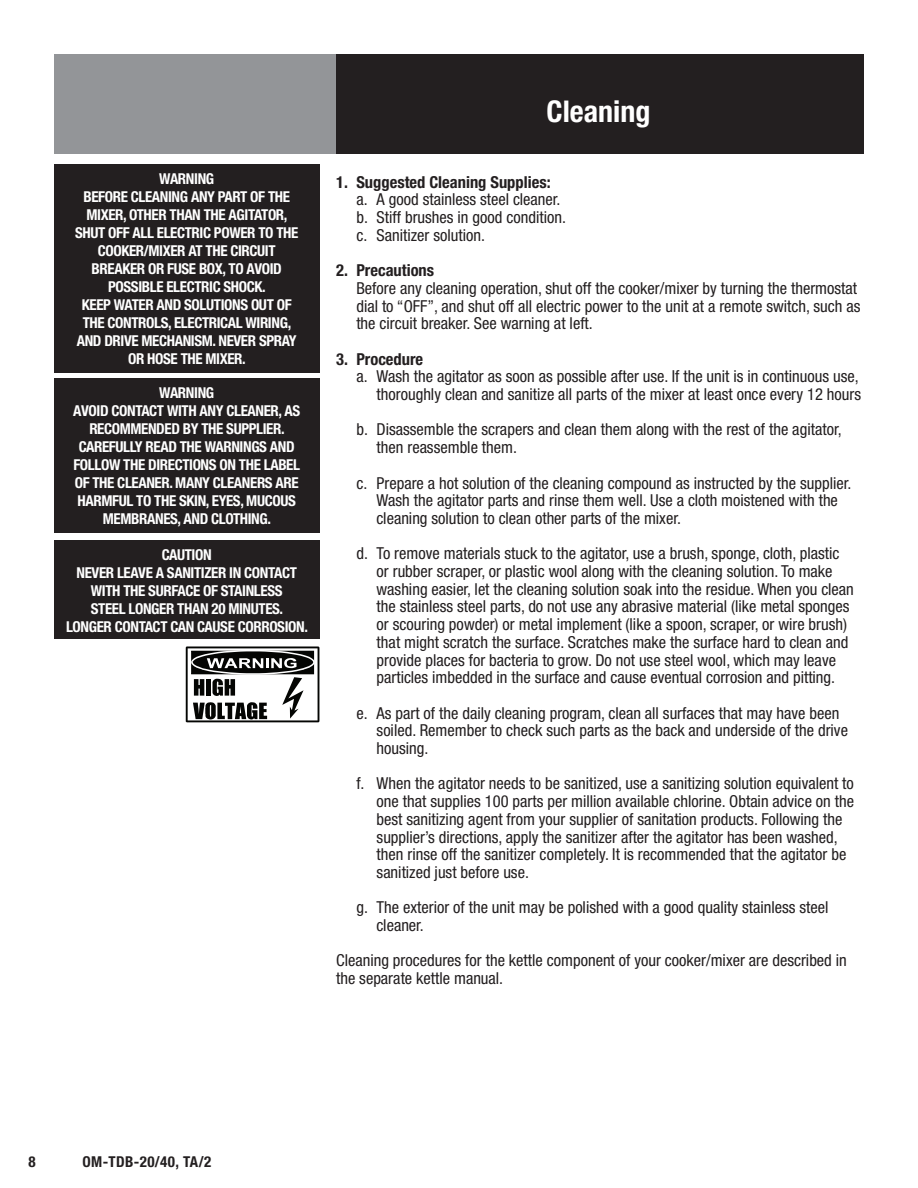
<style>
.page{position:relative;width:918px;height:1188px;background:#fff}
.page>*{position:absolute;margin:0;border:0;box-sizing:border-box;transform-origin:0 0}
.t1{font:700 condensed 30px "Helvetica Neue";color:#fff}
.t2{font:condensed 16.5px/17.7px "Helvetica Neue";color:#231f20}
.t3{font:700 condensed 16.5px "Helvetica Neue";color:#231f20}
.t4{font:700 condensed 15px/18px "Helvetica Neue";letter-spacing:-.025em;color:#fff;text-align:center}
.t5{font:700 condensed 15px "Helvetica Neue";letter-spacing:.025em;color:#231f20}
</style>
<div class="page">
<div style="left:54px;top:164px;width:266px;height:208px;background:#231f20"></div>
<div style="left:333px;top:54px;width:531px;height:99px;background:#231f20"></div>
<div style="left:54px;top:54px;width:282px;height:99px;background:#939598"></div>
<div style="left:54px;top:379px;width:266px;height:154px;background:#231f20"></div>
<div style="left:54px;top:540px;width:266px;height:99px;background:#231f20"></div>
<svg style="left:186px;top:646px;width:133px;height:76px"></svg>
<p class="t4" style="left:75px;top:169px;width:225px">WARNING<br>BEFORE CLEANING ANY PART OF THE<br>MIXER, OTHER THAN THE AGITATOR,<br>SHUT OFF ALL ELECTRIC POWER TO THE<br>COOKER/MIXER AT THE CIRCUIT<br>BREAKER OR FUSE BOX, TO AVOID<br>POSSIBLE ELECTRIC SHOCK.<br>KEEP WATER AND SOLUTIONS OUT OF<br>THE CONTROLS, ELECTRICAL WIRING,<br>AND DRIVE MECHANISM. NEVER SPRAY<br>OR HOSE THE MIXER.</p>
<p class="t4" style="left:73px;top:384px;width:228px">WARNING<br>AVOID CONTACT WITH ANY CLEANER, AS<br>RECOMMENDED BY THE SUPPLIER.<br>CAREFULLY READ THE WARNINGS AND<br>FOLLOW THE DIRECTIONS ON THE LABEL<br>OF THE CLEANER. MANY CLEANERS ARE<br>HARMFUL TO THE SKIN, EYES, MUCOUS<br>MEMBRANES, AND CLOTHING.</p>
<p class="t4" style="left:66px;top:545px;width:243px">CAUTION<br>NEVER LEAVE A SANITIZER IN CONTACT<br>WITH THE SURFACE OF STAINLESS<br>STEEL LONGER THAN 20 MINUTES.<br>LONGER CONTACT CAN CAUSE CORROSION.</p>
<h1 class="t1" style="left:547px;top:93px;width:105px">Cleaning</h1>
<p class="t3" style="left:336px;top:172px;width:216px">1. Suggested Cleaning Supplies:</p>
<p class="t2" style="left:356px;top:191px;width:211px">a. A good stainless steel cleaner. b. Stiff brushes in good condition. c. Sanitizer solution.</p>
<p class="t3" style="left:336px;top:260px;width:100px">2. Precautions</p>
<p class="t2" style="left:356px;top:279px;width:506px">Before any cleaning operation, shut off the cooker/mixer by turning the thermostat dial to “OFF”, and shut off all electric power to the unit at a remote switch, such as the circuit breaker. See warning at left.</p>
<p class="t3" style="left:336px;top:349px;width:89px">3. Procedure</p>
<p class="t2" style="left:356px;top:368px;width:506px;text-align:right">a. Wash the agitator as soon as possible after use. If the unit is in continuous use, thoroughly clean and sanitize all parts of the mixer at least once every 12 hours</p>
<p class="t2" style="left:377px;top:421px;width:467px;text-indent:-20px">b. Disassemble the scrapers and clean them along with the rest of the agitator, then reassemble them.</p>
<p class="t2" style="left:377px;top:474px;width:476px;text-indent:-20px">c. Prepare a hot solution of the cleaning compound as instructed by the supplier.<br>Wash the agitator parts and rinse them well. Use a cloth moistened with the cleaning solution to clean other parts of the mixer.</p>
<p class="t2" style="left:377px;top:545px;width:479px;text-indent:-20px">d. To remove materials stuck to the agitator, use a brush, sponge, cloth, plastic or rubber scraper, or plastic wool along with the cleaning solution. To make washing easier, let the cleaning solution soak into the residue. When you clean the stainless steel parts, do not use any abrasive material (like metal sponges or scouring powder) or metal implement (like a spoon, scraper, or wire brush) that might scratch the surface. Scratches make the surface hard to clean and provide places for bacteria to grow. Do not use steel wool, which may leave particles imbedded in the surface and cause eventual corrosion and pitting.</p>
<p class="t2" style="left:377px;top:704px;width:473px;text-indent:-20px">e. As part of the daily cleaning program, clean all surfaces that may have been soiled. Remember to check such parts as the back and underside of the drive housing.</p>
<p class="t2" style="left:377px;top:775px;width:479px;text-indent:-20px">f. When the agitator needs to be sanitized, use a sanitizing solution equivalent to one that supplies 100 parts per million available chlorine. Obtain advice on the best sanitizing agent from your supplier of sanitation products. Following the supplier’s directions, apply the sanitizer after the agitator has been washed, then rinse off the sanitizer completely. It is recommended that the agitator be sanitized just before use.</p>
<p class="t2" style="left:377px;top:899px;width:453px;text-indent:-20px">g. The exterior of the unit may be polished with a good quality stainless steel cleaner.</p>
<p class="t2" style="left:336px;top:952px;width:512px">Cleaning procedures for the kettle component of your cooker/mixer are described in the separate kettle manual.</p>
<p class="t5" style="left:28px;top:1153px;width:9px">8</p>
<p class="t5" style="left:82px;top:1153px;width:130px">OM-TDB-20/40, TA/2</p>
</div>
